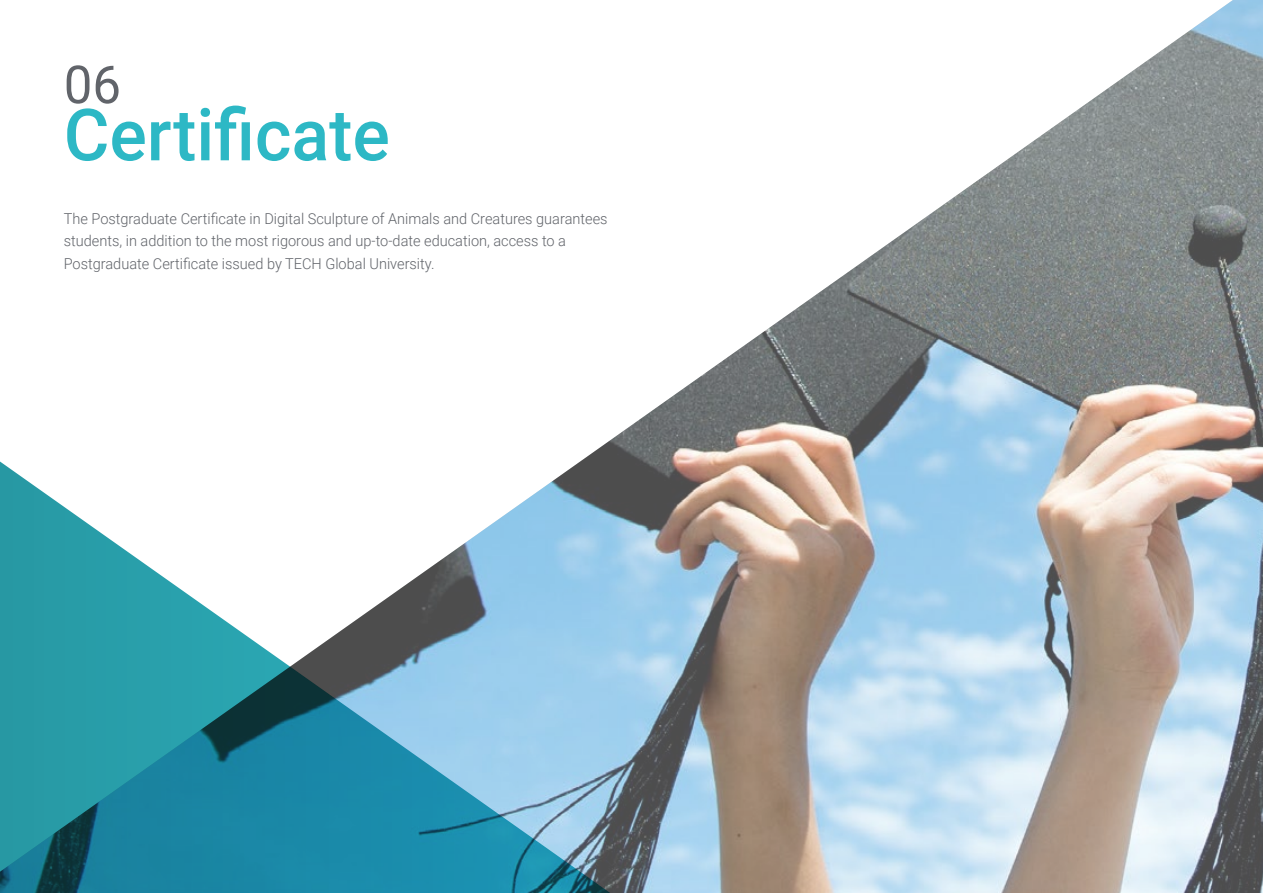
<style>
.page{position:relative;width:1263px;height:893px;background:#fff}
.page>*{position:absolute;margin:0;border:0;box-sizing:border-box;transform-origin:0 0}
.t1{font:500 72px "Roboto";color:#2db8c5}
.t2{font:52.5px "Roboto";color:#61646a}
.t3{font:300 15px/22.5px "Roboto";color:#61646a}
</style>
<div class="page">
<img style="left:602px;top:0;width:661px;height:893px">
<svg style="left:0;top:446px;width:640px;height:447px"></svg>
<h2 class="t2" style="left:64px;top:48px;width:59px">06</h2>
<h1 class="t1" style="left:64px;top:84px;width:328px">Certificate</h1>
<p class="t3" style="left:64px;top:207px;width:545px">The Postgraduate Certificate in Digital Sculpture of Animals and Creatures guarantees students, in addition to the most rigorous and up-to-date education, access to a<br>Postgraduate Certificate issued by TECH Global University.</p>
</div>
